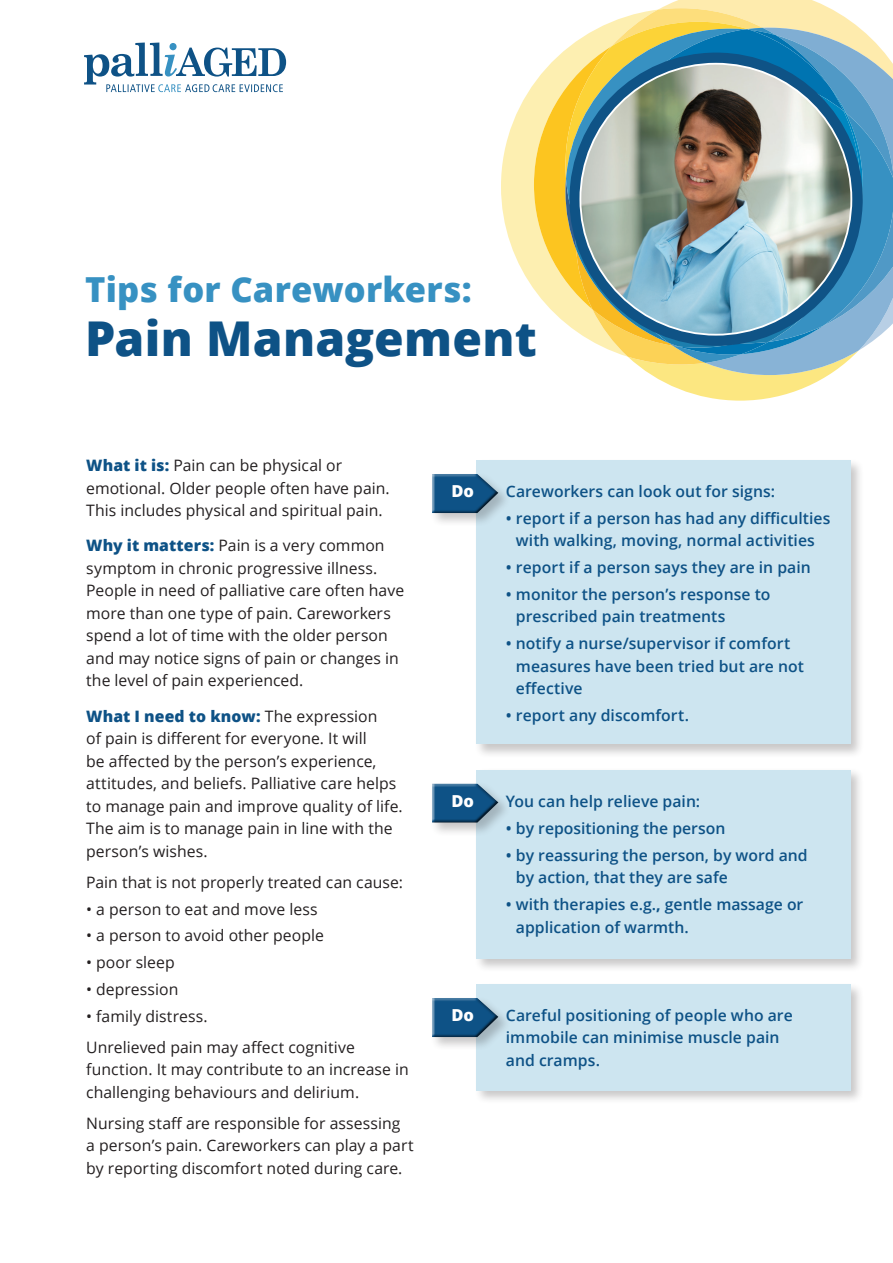
<style>
.page{position:relative;width:893px;height:1263px;background:#fff}
.page>*{position:absolute;margin:0;border:0;box-sizing:border-box;transform-origin:0 0}
.t1{font:800 48px "Open Sans";letter-spacing:.005em;color:#0e5286}
.t2{font:800 34.5px "Open Sans";letter-spacing:.01em;color:#3791c2}
.t3{font:800 16.5px "Open Sans";color:#fff}
.t4{font:15.75px/22.5px "Open Sans";letter-spacing:.005em;color:#231f20}
.t5{font:600 15.75px/22.5px "Open Sans";color:#0e5286}
.s1{font-weight:800;color:#0e5286}
.s2{font-weight:700}
</style>
<div class="page">
<div style="left:474px;top:767px;width:390px;height:206px;background:#231f20;opacity:.25"></div>
<div style="left:476px;top:770px;width:374px;height:189px;background:#cde5f0"></div>
<div style="left:430px;top:781px;width:81px;height:56px;background:#231f20;opacity:.25"></div>
<div style="left:431px;top:781px;width:70px;height:42px;background:#231f20;opacity:.75"></div>
<div style="left:474px;top:458px;width:390px;height:300px;background:#231f20;opacity:.25"></div>
<div style="left:476px;top:460px;width:374px;height:284px;background:#cde5f0"></div>
<div style="left:430px;top:472px;width:81px;height:55px;background:#231f20;opacity:.25"></div>
<div style="left:431px;top:472px;width:70px;height:42px;background:#231f20;opacity:.75"></div>
<div style="left:474px;top:982px;width:390px;height:122px;background:#231f20;opacity:.25"></div>
<div style="left:476px;top:984px;width:374px;height:106px;background:#cde5f0"></div>
<div style="left:430px;top:996px;width:81px;height:55px;background:#231f20;opacity:.25"></div>
<div style="left:431px;top:995px;width:70px;height:42px;background:#231f20;opacity:.75"></div>
<svg style="left:501px;top:84px;width:33px;height:205px;fill:#fdefb1"></svg>
<svg style="left:534px;top:0;width:359px;height:401px"></svg>
<svg style="left:596px;top:75px;width:264px;height:268px;background:#6aa1a9"></svg>
<div style="left:569px;top:53px;width:294px;height:293px;background:#0f5386;border-radius:50%"></div>
<img style="left:580px;top:64px;width:271px;height:271px;border-radius:133px">
<svg style="left:84px;top:43px;width:202px;height:49px"></svg>
<h1 class="t2" style="left:85px;top:263px;width:388px">Tips for Careworkers:</h1>
<h1 class="t1" style="left:85px;top:302px;width:453px">Pain Management</h1>
<p class="t4" style="left:86px;top:454px;width:305px"><span class="s1">What it is:</span> Pain can be physical or emotional. Older people often have pain.<br>This includes physical and spiritual pain.</p>
<p class="t4" style="left:86px;top:534px;width:320px"><span class="s1">Why it matters:</span> Pain is a very common symptom in chronic progressive illness.<br>People in need of palliative care often have more than one type of pain. Careworkers spend a lot of time with the older person and may notice signs of pain or changes in the level of pain experienced.</p>
<p class="t4" style="left:86px;top:704px;width:318px"><span class="s1">What I need to know:</span> The expression<br>of pain is different for everyone. It will<br>be affected by the person’s experience, attitudes, and beliefs. Palliative care helps to manage pain and improve quality of life.<br>The aim is to manage pain in line with the person’s wishes.</p>
<p class="t4" style="left:86px;top:870px;width:318px">Pain that is not properly treated can cause:</p>
<p class="t4" style="left:86px;top:897px;width:233px">• a person to eat and move less</p>
<p class="t4" style="left:86px;top:924px;width:239px">• a person to avoid other people</p>
<p class="t4" style="left:86px;top:951px;width:90px">• poor sleep</p>
<p class="t4" style="left:86px;top:977px;width:94px">• depression</p>
<p class="t4" style="left:86px;top:1004px;width:123px">• family distress.</p>
<p class="t4" style="left:86px;top:1035px;width:324px">Unrelieved pain may affect cognitive function. It may contribute to an increase in challenging behaviours and delirium.</p>
<p class="t4" style="left:86px;top:1111px;width:329px">Nursing staff are responsible for assessing<br>a person’s pain. Careworkers can play a part by reporting discomfort noted during care.</p>
<h2 class="t3" style="left:451px;top:479px;width:24px">Do</h2>
<p class="t5" style="left:506px;top:480px;width:271px">Careworkers can look out for signs:</p>
<p class="t5" style="left:506px;top:506px;width:326px;text-align:center">• report if a person has had any difficulties with walking, moving, normal activities</p>
<p class="t5" style="left:506px;top:556px;width:306px">• report if a person says they are in pain</p>
<p class="t5" style="left:516px;top:582px;width:256px;text-indent:-10px">• monitor the person’s response to prescribed pain treatments</p>
<p class="t5" style="left:516px;top:632px;width:290px;text-indent:-10px">• notify a nurse/supervisor if comfort measures have been tried but are not effective</p>
<p class="t5" style="left:506px;top:703px;width:185px">• report any discomfort.</p>
<h2 class="t3" style="left:451px;top:788px;width:24px">Do</h2>
<p class="t5" style="left:506px;top:790px;width:196px">You can help relieve pain:</p>
<p class="t5" style="left:506px;top:817px;width:221px">• by repositioning the person</p>
<p class="t5" style="left:516px;top:843px;width:293px;text-indent:-10px">• by reassuring the person, by word and by action, that they are safe</p>
<p class="t5" style="left:516px;top:893px;width:289px;text-indent:-10px">• with therapies e.g.<span class="s2">,</span> gentle massage or application of warmth.</p>
<h2 class="t3" style="left:451px;top:1002px;width:24px">Do</h2>
<p class="t5" style="left:506px;top:1003px;width:288px">Careful positioning of people who are immobile can minimise muscle pain and cramps.</p>
</div>
